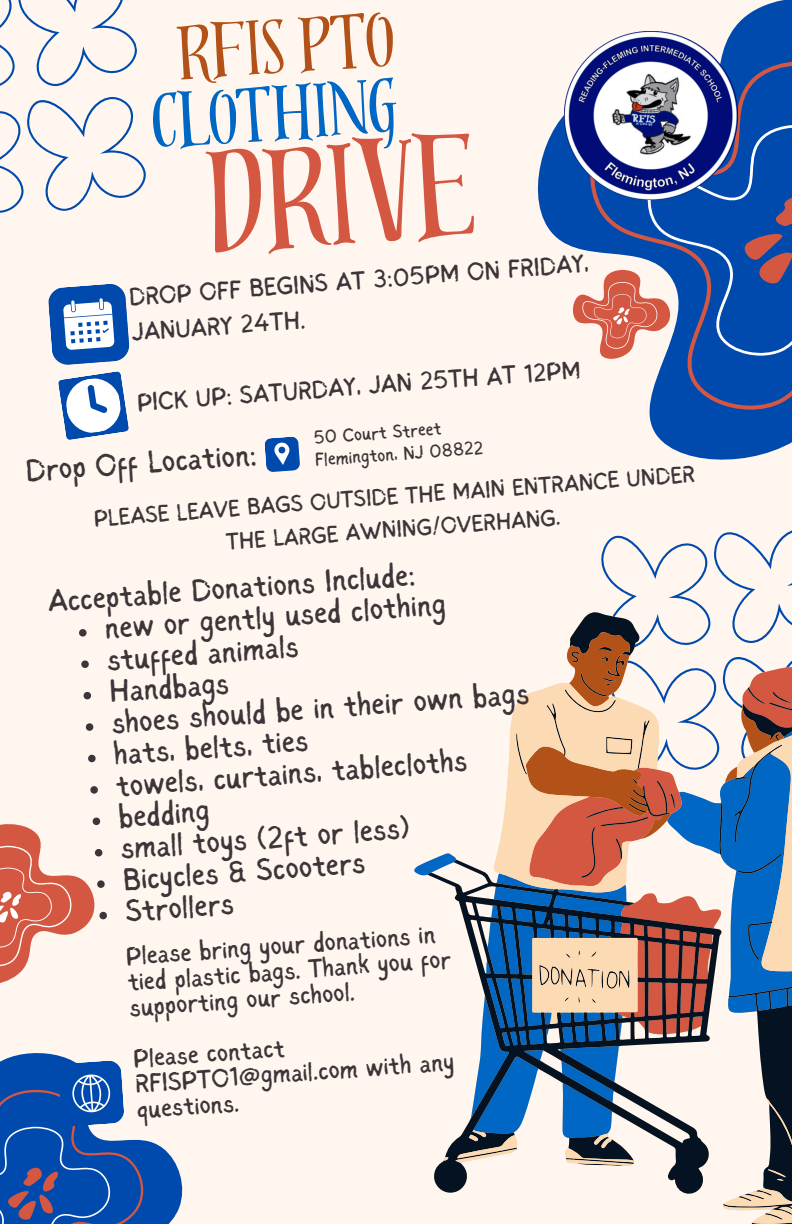
<style>
.page{position:relative;width:792px;height:1224px;background:#fff7ef}
.page>*{position:absolute;margin:0;border:0;box-sizing:border-box;transform-origin:0 0}
.t1{font:132.2px "Distillery Display";color:#d45742}
.t2{font:70.8px "Distillery Display";color:#0167c4}
.t3{font:70.8px "Distillery Display";color:#b35218}
.t4{font:32px "Sigher";color:#3d3539}
.t5{font:26.6px/25.6px "Sigher";color:#3d3539}
.t6{font:25.8px/36px "Sigher";color:#3d3539}
.t7{font:24px/33px "Sigher";color:#3d3539;text-align:center}
.t8{font:19px "Sigher";color:#3d3539}
</style>
<div class="page">
<svg style="left:601px;top:530px;width:191px;height:82px"></svg>
<svg style="left:427px;top:612px;width:365px;height:580px"></svg>
<svg style="left:526px;top:632px;width:258px;height:51px"></svg>
<svg style="left:444px;top:683px;width:348px;height:541px"></svg>
<svg style="left:48px;top:284px;width:82px;height:156px"></svg>
<svg style="left:537px;top:0;width:255px;height:460px"></svg>
<svg style="left:589px;top:61px;width:203px;height:349px;fill:#004aad"></svg>
<svg style="left:564px;top:124px;width:228px;height:241px"></svg>
<svg style="left:3px;top:1053px;width:180px;height:171px"></svg>
<svg style="left:0;top:0;width:146px;height:213px"></svg>
<svg style="left:264px;top:437px;width:36px;height:35px"></svg>
<svg style="left:79px;top:629px;width:8px;height:8px"></svg>
<svg style="left:81px;top:660px;width:8px;height:8px"></svg>
<svg style="left:83px;top:692px;width:8px;height:8px"></svg>
<svg style="left:86px;top:723px;width:8px;height:8px"></svg>
<svg style="left:88px;top:754px;width:8px;height:8px"></svg>
<svg style="left:90px;top:786px;width:8px;height:8px"></svg>
<svg style="left:0;top:817px;width:107px;height:166px"></svg>
<svg style="left:0;top:1060px;width:157px;height:164px;background:#3567b2"></svg>
<img style="left:565px;top:31px;width:172px;height:168px">
<p class="t3" style="left:175px;top:14px;width:218px;rotate:-4deg">RFIS pto</p>
<p class="t2" style="left:150px;top:82px;width:246px;rotate:-4deg">Clothing</p>
<p class="t1" style="left:203px;top:130px;width:270px;rotate:-4deg">Drive</p>
<p class="t6" style="left:128px;top:280px;width:462px;rotate:-4deg">DROP OFF BEGINS AT 3:05PM ON FRIDAY,<br>JANUARY 24TH.</p>
<h2 class="t6" style="left:136px;top:386px;width:446px;rotate:-4deg">PICK UP: SATURDAY, JAN 25TH AT 12PM</h2>
<p class="t8" style="left:313px;top:430px;width:130px;rotate:-4deg">50 Court Street</p>
<p class="t8" style="left:315px;top:452px;width:170px;rotate:-4deg">Flemington, NJ 08822</p>
<p class="t4" style="left:25px;top:457px;width:233px;rotate:-4deg">Drop Off Location:</p>
<p class="t7" style="left:93px;top:502px;width:604px;rotate:-4deg">PLEASE LEAVE BAGS OUTSIDE THE MAIN ENTRANCE UNDER<br>THE LARGE AWNING/OVERHANG.</p>
<h2 class="t4" style="left:47px;top:588px;width:369px;rotate:-4deg">Acceptable Donations Include:</h2>
<h1 class="t4" style="left:104px;top:615px;width:343px;rotate:-4deg">new or gently used clothing</h1>
<h4 class="t4" style="left:106px;top:647px;width:193px;rotate:-4deg">stuffed animals</h4>
<h4 class="t4" style="left:108px;top:678px;width:121px;rotate:-4deg">Handbags</h4>
<p class="t4" style="left:111px;top:709px;width:420px;rotate:-4deg">shoes should be in their own bags</p>
<p class="t4" style="left:113px;top:741px;width:196px;rotate:-4deg">hats, belts, ties</p>
<p class="t4" style="left:115px;top:772px;width:353px;rotate:-4deg">towels, curtains, tablecloths</p>
<h3 class="t4" style="left:118px;top:804px;width:93px;rotate:-4deg">bedding</h3>
<p class="t4" style="left:120px;top:835px;width:292px;rotate:-4deg">small toys (2ft or less)</p>
<p class="t4" style="left:122px;top:867px;width:245px;rotate:-4deg">Bicycles &amp; Scooters</p>
<h4 class="t4" style="left:124px;top:898px;width:110px;rotate:-4deg">Strollers</h4>
<p class="t5" style="left:125px;top:945px;width:326px;rotate:-4deg">Please bring your donations in tied plastic bags. Thank you for supporting our school.</p>
<h3 class="t5" style="left:132px;top:1047px;width:322px;rotate:-4deg">Please contact<br>RFISPTO1@gmail.com with any questions.</h3>
</div>
